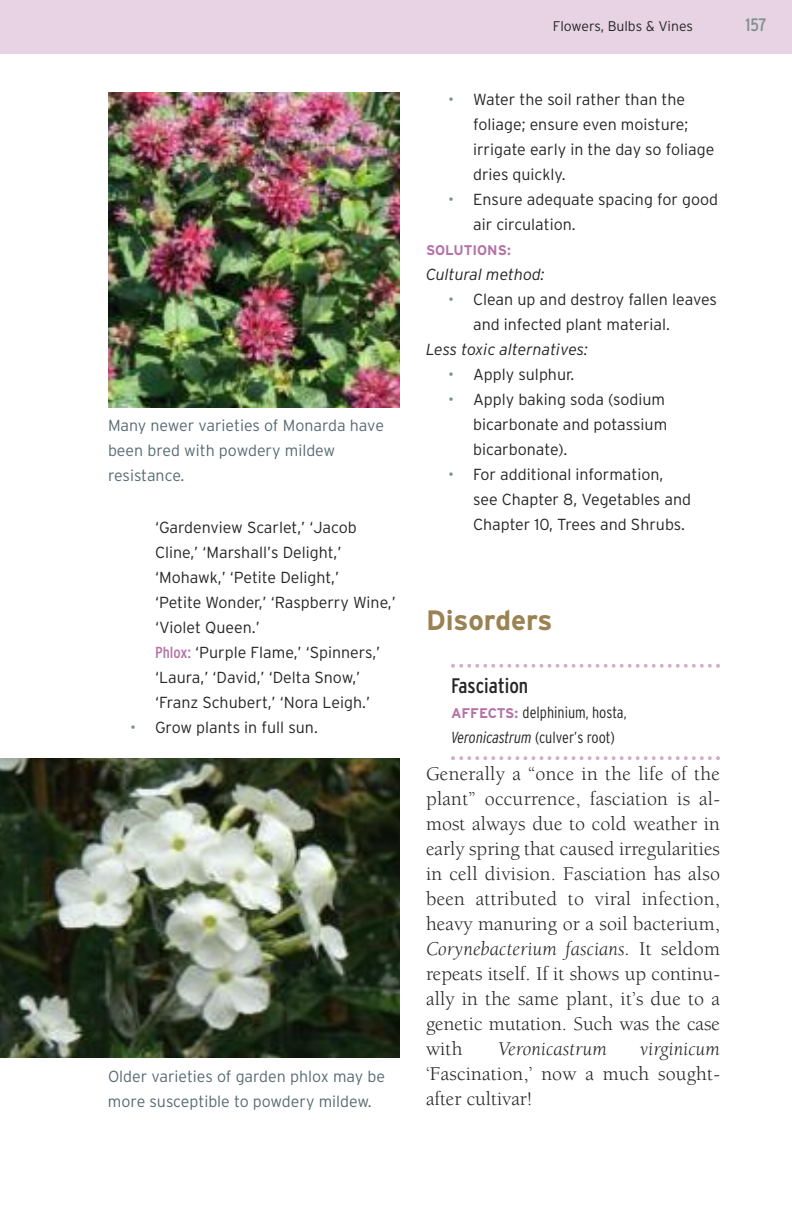
<style>
.page{position:relative;width:792px;height:1224px;background:#fff}
.page>*{position:absolute;margin:0;border:0;box-sizing:border-box;transform-origin:0 0}
.t1{font:700 28px "Interstate";color:#9b8253}
.t2{font:condensed 21px "Interstate";color:#272627}
.t3{font:20px/25px "Berkeley";letter-spacing:.01em;color:#272627;text-align:justify}
.t4{font:italic 20px "Berkeley";letter-spacing:.005em;color:#272627}
.t5{font:condensed 18px "Interstate";color:#7d928e}
.t6{font:300 16px/25px "Interstate";color:#272627}
.t7{font:300 16px/25px "Interstate";color:#586b71}
.t8{font:300 condensed 16px/25px "Interstate";color:#272627}
.t9{font:italic 300 16px "Interstate";color:#272627}
.t10{font:300 14px "Interstate";letter-spacing:-.005em;color:#272627}
.t11{font:700 14px "Interstate";color:#b472a5}
.s1{font-weight:400;font-stretch:condensed;color:#b472a5}
.s2{color:#7d928e}
.s3{font-weight:700;font-stretch:normal;font-size:14px;color:#b472a5}
.s4{font-style:italic}
</style>
<div class="page">
<svg style="left:451px;top:664px;width:269px;height:4px"></svg>
<svg style="left:451px;top:756px;width:269px;height:4px"></svg>
<div style="left:0;top:0;width:792px;height:54px;background:#e7d3e3"></div>
<img style="left:0;top:758px;width:400px;height:299px">
<img style="left:108px;top:93px;width:291px;height:314px">
<p class="t7" style="left:108px;top:413px;width:278px">Many newer varieties of Monarda have been bred with powdery mildew resistance.</p>
<p class="t6" style="left:155px;top:515px;width:242px">‘Gardenview Scarlet,’ ‘Jacob<br>Cline,’ ‘Marshall’s Delight,’ ‘Mohawk,’ ‘Petite Delight,’<br>‘Petite Wonder,’ ‘Raspberry Wine,’ ‘Violet Queen.’<br><span class="s1">Phlox:</span> ‘Purple Flame,’ ‘Spinners,’ ‘Laura,’ ‘David,’ ‘Delta Snow,’ ‘Franz Schubert,’ ‘Nora Leigh.’</p>
<p class="t6" style="left:130px;top:715px;width:189px"><span class="s2">•</span> Grow plants in full sun.</p>
<p class="t7" style="left:108px;top:1064px;width:279px">Older varieties of garden phlox may be more susceptible to powdery mildew.</p>
<p class="t10" style="left:553px;top:18px;width:142px">Flowers, Bulbs &amp; Vines</p>
<p class="t5" style="left:745px;top:15px;width:23px">157</p>
<p class="t6" style="left:473px;top:87px;width:243px;text-indent:-25px"><span class="s2">•</span> Water the soil rather than the foliage; ensure even moisture; irrigate early in the day so foliage dries quickly.</p>
<p class="t6" style="left:473px;top:187px;width:247px;text-indent:-25px"><span class="s2">•</span> Ensure adequate spacing for good air circulation.</p>
<p class="t11" style="left:426px;top:242px;width:86px">SOLUTIONS:</p>
<p class="t9" style="left:426px;top:266px;width:120px">Cultural method:</p>
<p class="t6" style="left:473px;top:287px;width:245px;text-indent:-25px"><span class="s2">•</span> Clean up and destroy fallen leaves and infected plant material.</p>
<p class="t9" style="left:426px;top:341px;width:163px">Less toxic alternatives:</p>
<p class="t6" style="left:448px;top:362px;width:128px"><span class="s2">•</span> Apply sulphur.</p>
<p class="t6" style="left:473px;top:387px;width:196px;text-indent:-25px"><span class="s2">•</span> Apply baking soda (sodium bicarbonate and potassium bicarbonate).</p>
<p class="t6" style="left:473px;top:462px;width:220px;text-indent:-25px"><span class="s2">•</span> For additional information, see Chapter 8, Vegetables and<br>Chapter 10, Trees and Shrubs.</p>
<h1 class="t1" style="left:426px;top:604px;width:128px">Disorders</h1>
<h2 class="t2" style="left:451px;top:673px;width:79px">Fasciation</h2>
<p class="t8" style="left:451px;top:700px;width:177px"><span class="s3">AFFECTS:</span> delphinium, hosta,<br><span class="s4">Veronicastrum</span> (culver’s root)</p>
<p class="t3" style="left:426px;top:763px;width:296px">Generally a “once in the life of the plant” occurrence, fasciation is al&shy;most always due to cold weather in early spring that caused irregularities in cell division. Fasciation has also been attributed to viral infection, heavy manuring or a soil bacterium, <span class="s4">Corynebacterium fascians.</span> It seldom repeats itself. If it shows up continu&shy;ally in the same plant, it’s due to a genetic mutation. Such was the case with</p>
<p class="t4" style="left:498px;top:1041px;width:110px">Veronicastrum</p>
<p class="t4" style="left:640px;top:1041px;width:82px">virginicum</p>
<p class="t3" style="left:426px;top:1063px;width:296px">‘Fascination,’ now a much sought&shy;after cultivar!</p>
</div>
